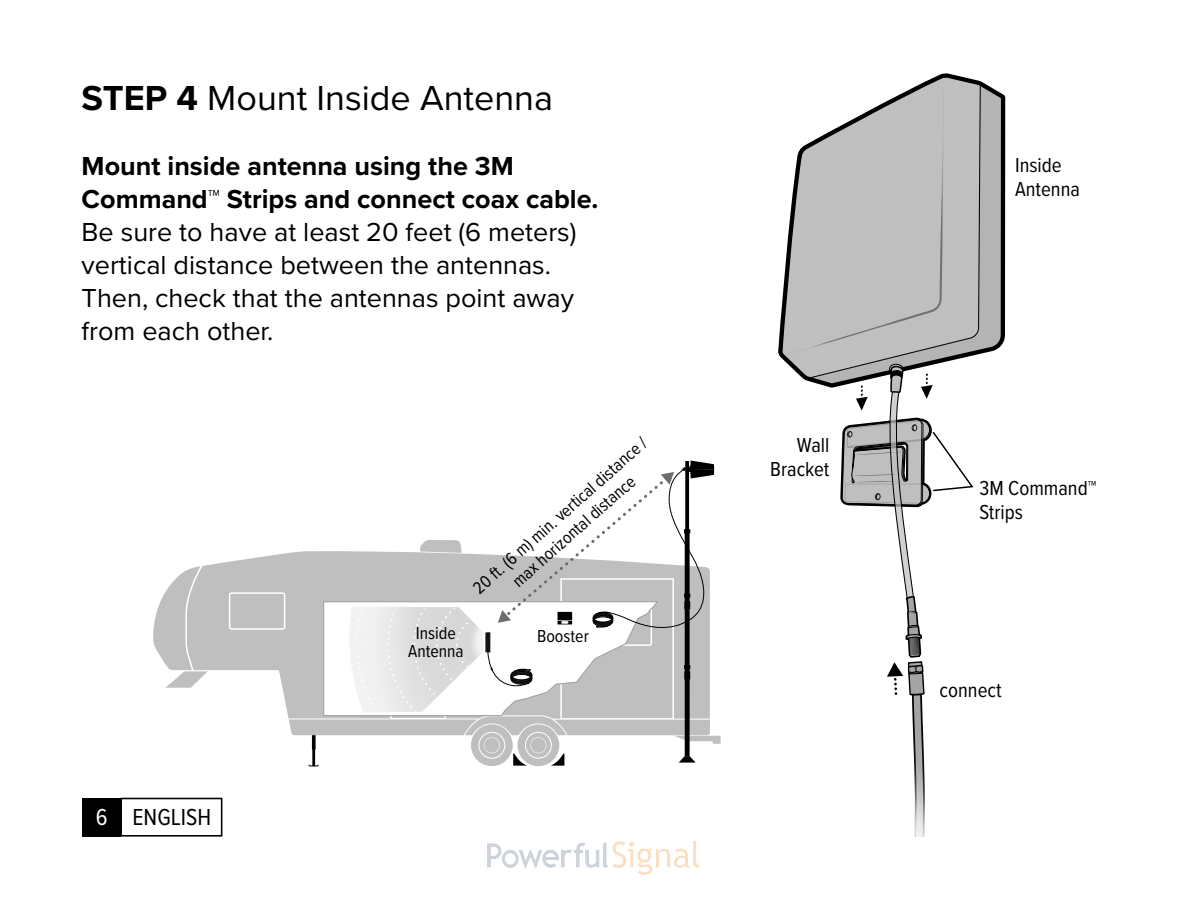
<style>
.page{position:relative;width:1188px;height:918px;background:#fff}
.page>*{position:absolute;margin:0;border:0;box-sizing:border-box;transform-origin:0 0}
.t1{font:36px "Proxima Nova";color:#000}
.Body_Copy{font:27px/33px "Proxima Nova";color:#000}
.t2{font:24px "Proxima Nova Cond";color:#000}
.t3{font:21px/24px "Proxima Nova Cond";color:#000}
.t4{font:18px "Proxima Nova Cond";color:#000}
.s1{font-weight:700}
.s2{color:#fff}
</style>
<div class="page">
<div style="left:82px;top:798px;width:39px;height:39px;background:#000"></div>
<div style="left:120px;top:798px;width:102px;height:39px;border:2px solid #000"></div>
<svg style="left:778px;top:73px;width:228px;height:315px"></svg>
<svg style="left:153px;top:571px;width:33px;height:117px"></svg>
<svg style="left:186px;top:553px;width:103px;height:166px;fill:#bfbfbf"></svg>
<svg style="left:289px;top:461px;width:432px;height:306px"></svg>
<svg style="left:840px;top:363px;width:135px;height:473px"></svg>
<img style="left:487px;top:842px;width:212px;height:33px">
<p class="t1" style="left:82px;top:71px;width:473px"><span class="s1">STEP 4</span> Mount Inside Antenna</p>
<p class="Body_Copy" style="left:82px;top:148px;width:518px"><span class="s1">Mount inside antenna using the 3M Command™ Strips and connect coax cable.<br></span>Be sure to have at least 20 feet (6 meters) vertical distance between the antennas.<br>Then, check that the antennas point away from each other.</p>
<p class="t2" style="left:96px;top:799px;width:117px"><span class="s2">6</span> ENGLISH</p>
<p class="t4" style="left:467px;top:581px;width:227px;rotate:-42deg">20 ft. (6 m) min. vertical distance /</p>
<p class="t4" style="left:506px;top:574px;width:160px;rotate:-42deg">max horizontal distance</p>
<p class="t4" style="left:416px;top:620px;width:42px">Inside</p>
<p class="t4" style="left:408px;top:638px;width:57px">Antenna</p>
<p class="t4" style="left:537px;top:623px;width:53px">Booster</p>
<p class="t3" style="left:770px;top:432px;width:61px;text-align:right">Wall<br>Bracket</p>
<p class="t3" style="left:1015px;top:153px;width:48px">Inside</p>
<p class="t3" style="left:1015px;top:177px;width:66px">Antenna</p>
<p class="t3" style="left:979px;top:475px;width:119px">3M Command™<br>Strips</p>
<p class="t3" style="left:940px;top:677px;width:63px">connect</p>
</div>
